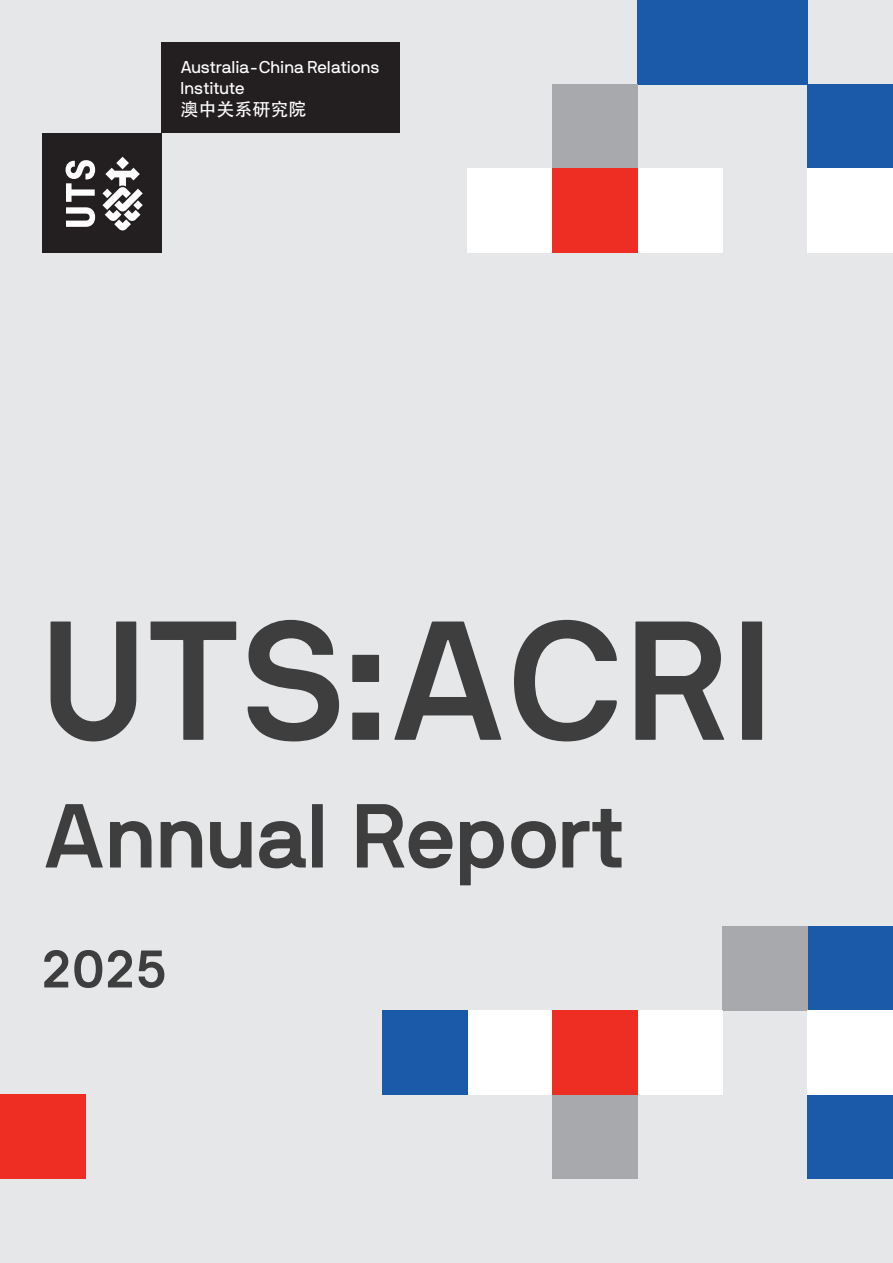
<style>
.page{position:relative;width:893px;height:1263px;background:#e6e7e9}
.page>*{position:absolute;margin:0;border:0;box-sizing:border-box;transform-origin:0 0}
.UTS_Title{font:700 168px "NB International Pro";letter-spacing:-.01em;color:#3e3e3f}
.UTS_Title-2{font:700 90px "NB International Pro";letter-spacing:-.02em;color:#3e3e3f}
.UTS_Title-3{font:700 52.5px "NB International Pro";color:#3e3e3f}
.t1{font:18px "Adobe Heiti Std Regular G Bpc EUC H";color:#fff}
.t2{font:16.95px/20.4px "NB International Pro";color:#fff}
</style>
<div class="page">
<div style="left:43px;top:133px;width:119px;height:120px;background:#231f20"></div>
<div style="left:162px;top:43px;width:238px;height:90px;background:#231f20"></div>
<svg style="left:102px;top:157px;width:41px;height:74px"></svg>
<svg style="left:66px;top:160px;width:29px;height:67px"></svg>
<div style="left:808px;top:926px;width:85px;height:84px;background:#1b5aa9"></div>
<div style="left:723px;top:926px;width:85px;height:84px;background:#a8a9ad"></div>
<div style="left:808px;top:1094px;width:85px;height:85px;background:#1b5aa9"></div>
<div style="left:553px;top:1094px;width:85px;height:85px;background:#a8a9ad"></div>
<div style="left:808px;top:1010px;width:85px;height:84px;background:#fff"></div>
<div style="left:638px;top:1010px;width:85px;height:84px;background:#fff"></div>
<div style="left:468px;top:1010px;width:85px;height:84px;background:#fff"></div>
<div style="left:553px;top:1010px;width:85px;height:84px;background:#ee2e22"></div>
<div style="left:383px;top:1010px;width:85px;height:84px;background:#1b5aa9"></div>
<div style="left:0;top:1094px;width:85px;height:85px;background:#ee2e22"></div>
<div style="left:638px;top:0;width:170px;height:84px;background:#1b5aa9"></div>
<div style="left:808px;top:84px;width:85px;height:84px;background:#1b5aa9"></div>
<div style="left:553px;top:84px;width:85px;height:84px;background:#a8a9ad"></div>
<div style="left:808px;top:168px;width:85px;height:85px;background:#fff"></div>
<div style="left:638px;top:168px;width:85px;height:85px;background:#fff"></div>
<div style="left:468px;top:168px;width:85px;height:85px;background:#fff"></div>
<div style="left:553px;top:168px;width:85px;height:85px;background:#ee2e22"></div>
<p class="t2" style="left:180px;top:57px;width:201px">Australia-China Relations<br>Institute</p>
<p class="t1" style="left:180px;top:99px;width:128px">澳中关系研究院</p>
<p class="UTS_Title" style="left:43px;top:584px;width:736px">UTS:ACRI</p>
<p class="UTS_Title-2" style="left:43px;top:784px;width:585px">Annual Report</p>
<p class="UTS_Title-3" style="left:43px;top:939px;width:126px">2025</p>
</div>
